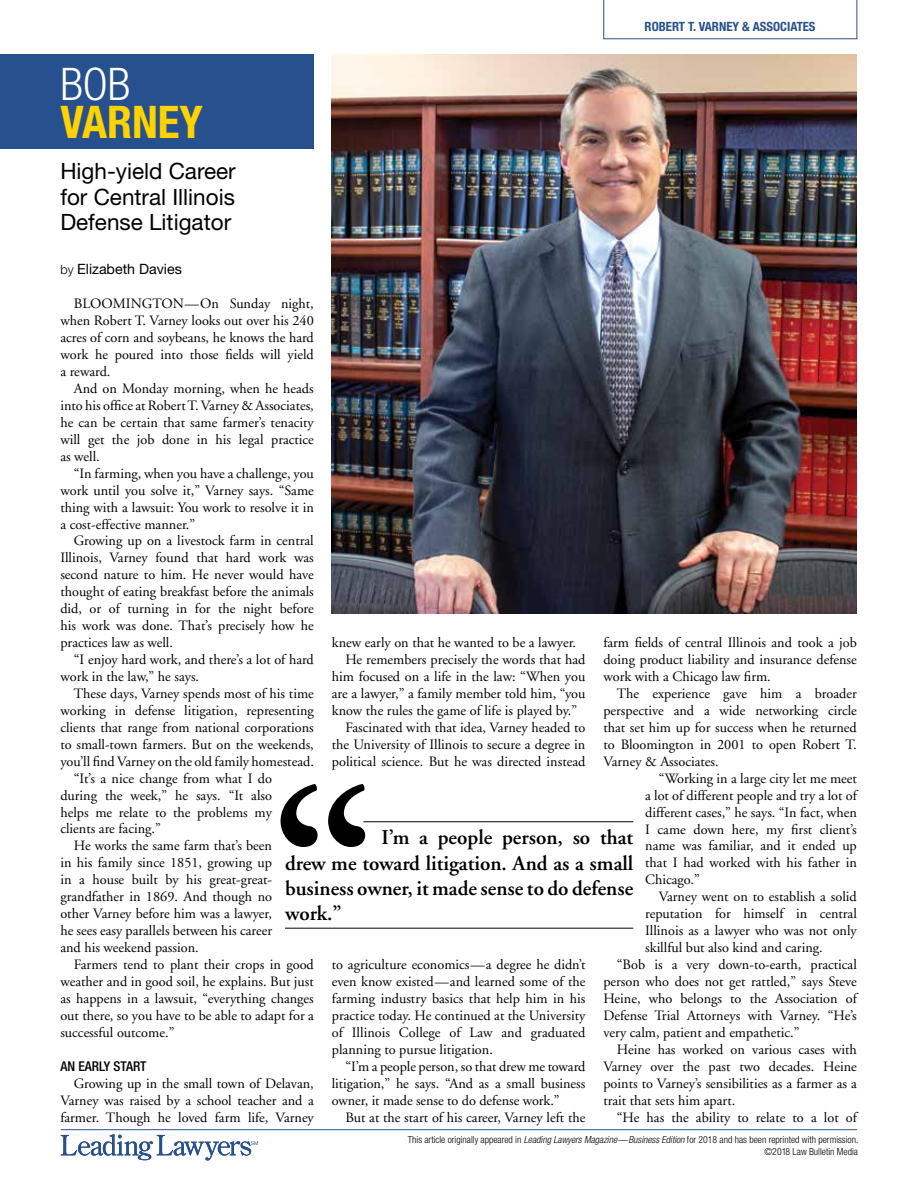
<style>
.page{position:relative;width:918px;height:1188px;background:#fff}
.page>*{position:absolute;margin:0;border:0;box-sizing:border-box;transform-origin:0 0}
.t1{font:700 condensed 45px "Helvetica Neue";color:#ffd200}
.t2{font:300 condensed 45px "Helvetica Neue";color:#fff}
.t3{font:22.5px/25.5px "Helvetica Neue";color:#000;text-align:justify}
.t4{font:600 21px/25.2px "Adobe Garamond";color:#000;text-align:justify}
.t5{font:14.25px/17px "Adobe Garamond";color:#000;text-align:justify}
.t6{font:14.25px "Helvetica Neue";color:#000}
.t7{font:500 condensed 13.5px "Helvetica Neue";color:#000}
.t8{font:700 condensed 12.75px "Helvetica Neue";color:#27508e}
.t9{font:300 condensed 9.75px/11.7px "Helvetica Neue";color:#000;text-align:right}
.s1{font-weight:300;font-size:12.75px}
.s2{font-style:italic}
</style>
<div class="page">
<svg style="left:61px;top:1134px;width:197px;height:27px"></svg>
<hr style="left:61px;top:1129px;width:796px;height:1px;background:#27508e">
<svg style="left:603px;top:0;width:254px;height:39px"></svg>
<img style="left:332px;top:54px;width:525px;height:559px">
<div style="left:0;top:54px;width:314px;height:94px;background:#27508e"></div>
<hr style="left:285px;top:928px;width:348px;height:1px;background:#000">
<hr style="left:363px;top:821px;width:270px;height:1px;background:#000">
<svg style="left:281px;top:784px;width:84px;height:63px"></svg>
<h1 class="t2" style="left:60px;top:59px;width:72px">BOB</h1>
<h1 class="t1" style="left:60px;top:95px;width:144px">VARNEY</h1>
<h2 class="t3" style="left:60px;top:158px;width:177px">High-yield Career for Central Illinois Defense Litigator</h2>
<p class="t6" style="left:60px;top:261px;width:123px"><span class="s1">by</span> Elizabeth Davies</p>
<p class="t8" style="left:645px;top:18px;width:172px">ROBERT T. VARNEY &amp; ASSOCIATES</p>
<p class="t5" style="left:60px;top:296px;width:255px;text-indent:13px">BLOOMINGTON—On Sunday night, when Robert T. Varney looks out over his 240 acres of corn and soybeans, he knows the hard work he poured into those fields will yield a reward.</p>
<p class="t5" style="left:60px;top:380px;width:255px;text-indent:13px">And on Monday morning, when he heads into his office at Robert T. Varney &amp; Associates, he can be certain that same farmer’s tenacity will get the job done in his legal practice as well.</p>
<p class="t5" style="left:60px;top:465px;width:255px;text-indent:13px">“In farming, when you have a challenge, you work until you solve it,” Varney says. “Same thing with a lawsuit: You work to resolve it in a cost-effective manner.”</p>
<p class="t5" style="left:60px;top:533px;width:255px;text-indent:13px">Growing up on a livestock farm in central Illinois, Varney found that hard work was second nature to him. He never would have thought of eating breakfast before the animals did, or of turning in for the night before his work was done. That’s precisely how he practices law as well.</p>
<p class="t5" style="left:60px;top:651px;width:255px;text-indent:13px">“I enjoy hard work, and there’s a lot of hard work in the law,” he says.</p>
<p class="t5" style="left:74px;top:685px;width:241px">These days, Varney spends most of his time</p>
<p class="t5" style="left:60px;top:702px;width:255px">working in defense litigation, representing</p>
<p class="t5" style="left:60px;top:719px;width:255px">clients that range from national corporations</p>
<p class="t5" style="left:60px;top:736px;width:255px">to small-town farmers. But on the weekends,</p>
<p class="t5" style="left:60px;top:753px;width:255px">you’ll find Varney on the old family homestead.</p>
<p class="t5" style="left:74px;top:770px;width:200px">“It’s a nice change from what I do</p>
<p class="t5" style="left:60px;top:787px;width:213px">during the week,” he says. “It also</p>
<p class="t5" style="left:60px;top:804px;width:213px">helps me relate to the problems my</p>
<p class="t5" style="left:60px;top:821px;width:102px">clients are facing.”</p>
<p class="t5" style="left:74px;top:838px;width:200px">He works the same farm that’s been</p>
<p class="t5" style="left:60px;top:855px;width:213px">in his family since 1851, growing up</p>
<p class="t5" style="left:60px;top:872px;width:213px">in a house built by his great-great-</p>
<p class="t5" style="left:60px;top:889px;width:213px">grandfather in 1869. And though no</p>
<p class="t5" style="left:60px;top:906px;width:213px">other Varney before him was a lawyer,</p>
<p class="t5" style="left:60px;top:923px;width:213px">he sees easy parallels between his career</p>
<p class="t5" style="left:60px;top:939px;width:140px">and his weekend passion.</p>
<p class="t5" style="left:74px;top:956px;width:242px">Farmers tend to plant their crops in good</p>
<p class="t5" style="left:60px;top:973px;width:255px">weather and in good soil, he explains. But just</p>
<p class="t5" style="left:60px;top:990px;width:255px">as happens in a lawsuit, “everything changes</p>
<p class="t5" style="left:60px;top:1007px;width:255px">out there, so you have to be able to adapt for a</p>
<p class="t5" style="left:60px;top:1024px;width:116px">successful outcome.”</p>
<p class="t7" style="left:60px;top:1058px;width:88px">AN EARLY START</p>
<p class="t5" style="left:60px;top:1075px;width:255px;text-indent:13px">Growing up in the small town of Delavan, Varney was raised by a school teacher and a farmer. Though he loved farm life, Varney</p>
<p class="t5" style="left:603px;top:635px;width:255px">farm fields of central Illinois and took a job doing product liability and insurance defense work with a Chicago law firm.</p>
<p class="t5" style="left:603px;top:685px;width:255px;text-indent:13px">The experience gave him a broader perspective and a wide networking circle that set him up for success when he returned to Bloomington in 2001 to open Robert T.<br>Varney &amp; Associates.</p>
<p class="t5" style="left:645px;top:770px;width:213px;text-indent:13px">“Working in a large city let me meet a lot of different people and try a lot of different cases,” he says. “In fact, when I came down here, my first client’s name was familiar, and it ended up that I had worked with his father in Chicago.”</p>
<p class="t5" style="left:659px;top:889px;width:200px">Varney went on to establish a solid</p>
<p class="t5" style="left:645px;top:906px;width:213px">reputation for himself in central</p>
<p class="t5" style="left:645px;top:923px;width:213px">Illinois as a lawyer who was not only</p>
<p class="t5" style="left:645px;top:939px;width:179px">skillful but also kind and caring.</p>
<p class="t5" style="left:617px;top:956px;width:242px">“Bob is a very down-to-earth, practical</p>
<p class="t5" style="left:603px;top:973px;width:255px">person who does not get rattled,” says Steve</p>
<p class="t5" style="left:603px;top:990px;width:255px">Heine, who belongs to the Association of</p>
<p class="t5" style="left:603px;top:1007px;width:255px">Defense Trial Attorneys with Varney. “He’s</p>
<p class="t5" style="left:603px;top:1024px;width:198px">very calm, patient and empathetic.”</p>
<p class="t5" style="left:617px;top:1041px;width:241px">Heine has worked on various cases with</p>
<p class="t5" style="left:603px;top:1058px;width:255px">Varney over the past two decades. Heine</p>
<p class="t5" style="left:603px;top:1075px;width:255px">points to Varney’s sensibilities as a farmer as a</p>
<p class="t5" style="left:603px;top:1092px;width:133px">trait that sets him apart.</p>
<p class="t5" style="left:617px;top:1109px;width:242px">“He has the ability to relate to a lot of</p>
<p class="t5" style="left:332px;top:635px;width:246px">knew early on that he wanted to be a lawyer.</p>
<p class="t5" style="left:345px;top:652px;width:241px">He remembers precisely the words that had</p>
<p class="t5" style="left:332px;top:669px;width:255px">him focused on a life in the law: “When you</p>
<p class="t5" style="left:332px;top:685px;width:255px">are a lawyer,” a family member told him, “you</p>
<p class="t5" style="left:332px;top:702px;width:247px">know the rules the game of life is played by.”</p>
<p class="t5" style="left:345px;top:719px;width:241px">Fascinated with that idea, Varney headed to</p>
<p class="t5" style="left:332px;top:736px;width:255px">the University of Illinois to secure a degree in</p>
<p class="t5" style="left:332px;top:753px;width:255px">political science. But he was directed instead</p>
<h3 class="t4" style="left:285px;top:826px;width:350px;text-indent:97px">I’m a people person, so that drew me toward litigation. And as a small business owner, it made sense to do defense work.”</h3>
<p class="t5" style="left:332px;top:957px;width:255px">to agriculture economics—a degree he didn’t even know existed—and learned some of the farming industry basics that help him in his practice today. He continued at the University of Illinois College of Law and graduated planning to pursue litigation.</p>
<p class="t5" style="left:332px;top:1058px;width:255px;text-indent:13px">“I’m a people person, so that drew me toward litigation,” he says. “And as a small business owner, it made sense to do defense work.”</p>
<p class="t5" style="left:345px;top:1109px;width:242px">But at the start of his career, Varney left the</p>
<p class="t9" style="left:408px;top:1134px;width:452px">This article originally appeared in <span class="s2">Leading Lawyers Magazine—Business Edition</span> for 2018 and has been reprinted with permission. ©2018 Law Bulletin Media</p>
</div>
